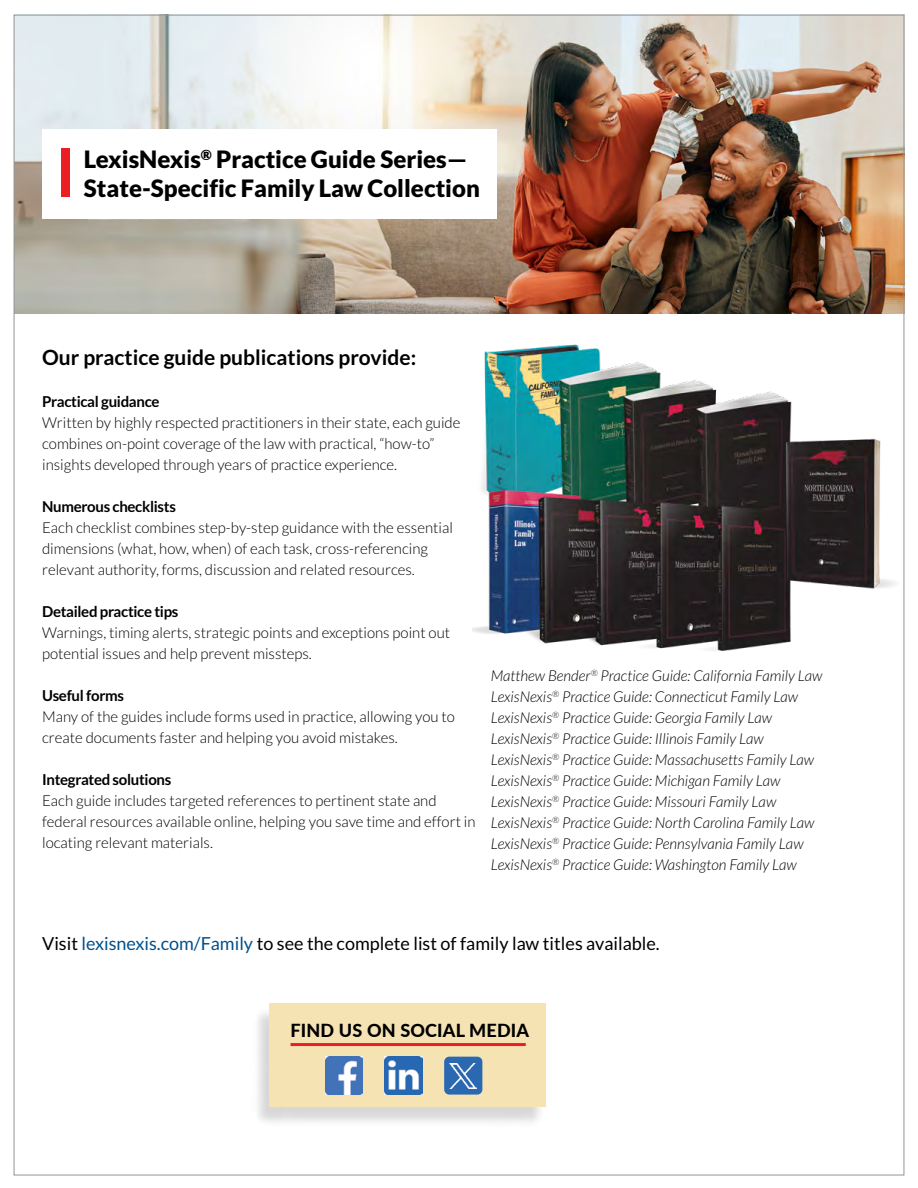
<style>
.page{position:relative;width:918px;height:1188px;background:#fff}
.page>*{position:absolute;margin:0;border:0;box-sizing:border-box;transform-origin:0 0}
.t1{font:900 24px/28.8px "Lato";color:#000}
.body_copy{font:700 21px "Lato";color:#000}
.t2{font:18px "Lato";color:#000}
.pub_info_-_Estimated_Price_on_own_line{font:800 18px "Lato";letter-spacing:.01em;color:#000}
.body_copy-2{font:300 15px/21px "Lato";color:#000}
.body_copy-3{font:italic 300 15px "Lato";color:#000}
.body_copy-4{font:700 15px "Lato";letter-spacing:-.02em;color:#000}
.Pub_title{font:700 15px "Lato";letter-spacing:-.02em;color:#000}
.s1{color:#00508d}
</style>
<div class="page">
<img style="left:16px;top:17px;width:886px;height:296px">
<img style="left:472px;top:344px;width:320px;height:307px">
<img style="left:782px;top:435px;width:123px;height:158px">
<div style="left:252px;top:1007px;width:293px;height:120px;background:#000;opacity:.2"></div>
<div style="left:269px;top:1004px;width:277px;height:103px;background:#f6e3b3"></div>
<hr style="left:291px;top:1043px;width:235px;height:3px;background:#ed1d24">
<img style="left:325px;top:1057px;width:38px;height:37px">
<img style="left:385px;top:1057px;width:37px;height:37px">
<div style="left:444px;top:1057px;width:38px;height:38px;background:#2a68b2;border-radius:5px"></div>
<img style="left:450px;top:1063px;width:27px;height:25px">
<div style="left:42px;top:129px;width:455px;height:90px;background:#fff"></div>
<div style="left:61px;top:149px;width:8px;height:48px;background:#ed1d24"></div>
<p class="t1" style="left:84px;top:145px;width:398px">LexisNexis<sup>®</sup> Practice Guide Series—<br>State-Specific Family Law Collection</p>
<p class="body_copy" style="left:42px;top:345px;width:376px">Our practice guide publications provide:</p>
<p class="Pub_title" style="left:42px;top:393px;width:119px">Practical guidance</p>
<p class="body_copy-2" style="left:42px;top:412px;width:420px">Written by highly respected practitioners in their state, each guide combines on-point coverage of the law with practical, “how-to” insights developed through years of practice experience.</p>
<p class="body_copy-4" style="left:42px;top:498px;width:135px">Numerous checklists</p>
<p class="body_copy-2" style="left:42px;top:517px;width:412px">Each checklist combines step-by-step guidance with the essential dimensions (what, how, when) of each task, cross-referencing relevant authority, forms, discussion and related resources.</p>
<p class="body_copy-4" style="left:42px;top:603px;width:138px">Detailed practice tips</p>
<p class="body_copy-2" style="left:42px;top:622px;width:410px">Warnings, timing alerts, strategic points and exceptions point out potential issues and help prevent missteps.</p>
<p class="body_copy-4" style="left:42px;top:687px;width:83px">Useful forms</p>
<p class="body_copy-2" style="left:42px;top:706px;width:414px">Many of the guides include forms used in practice, allowing you to create documents faster and helping you avoid mistakes.</p>
<p class="body_copy-4" style="left:42px;top:771px;width:131px">Integrated solutions</p>
<p class="body_copy-2" style="left:42px;top:790px;width:435px">Each guide includes targeted references to pertinent state and federal resources available online, helping you save time and effort in locating relevant materials.</p>
<p class="body_copy-3" style="left:491px;top:667px;width:333px">Matthew Bender<sup>®</sup> Practice Guide: California Family Law</p>
<p class="body_copy-3" style="left:491px;top:688px;width:309px">LexisNexis<sup>®</sup> Practice Guide: Connecticut Family Law</p>
<p class="body_copy-3" style="left:491px;top:709px;width:283px">LexisNexis<sup>®</sup> Practice Guide: Georgia Family Law</p>
<p class="body_copy-3" style="left:491px;top:730px;width:274px">LexisNexis<sup>®</sup> Practice Guide: Illinois Family Law</p>
<p class="body_copy-3" style="left:491px;top:751px;width:325px">LexisNexis<sup>®</sup> Practice Guide: Massachusetts Family Law</p>
<p class="body_copy-3" style="left:491px;top:772px;width:291px">LexisNexis<sup>®</sup> Practice Guide: Michigan Family Law</p>
<p class="body_copy-3" style="left:491px;top:793px;width:287px">LexisNexis<sup>®</sup> Practice Guide: Missouri Family Law</p>
<p class="body_copy-3" style="left:491px;top:814px;width:325px">LexisNexis<sup>®</sup> Practice Guide: North Carolina Family Law</p>
<p class="body_copy-3" style="left:491px;top:835px;width:314px">LexisNexis<sup>®</sup> Practice Guide: Pennsylvania Family Law</p>
<p class="body_copy-3" style="left:491px;top:856px;width:308px">LexisNexis<sup>®</sup> Practice Guide: Washington Family Law</p>
<p class="t2" style="left:42px;top:933px;width:619px">Visit <span class="s1">lexisnexis.com/Family</span> to see the complete list of family law titles available.</p>
<p class="pub_info_-_Estimated_Price_on_own_line" style="left:291px;top:1017px;width:240px">FIND US ON SOCIAL MEDIA</p>
</div>
